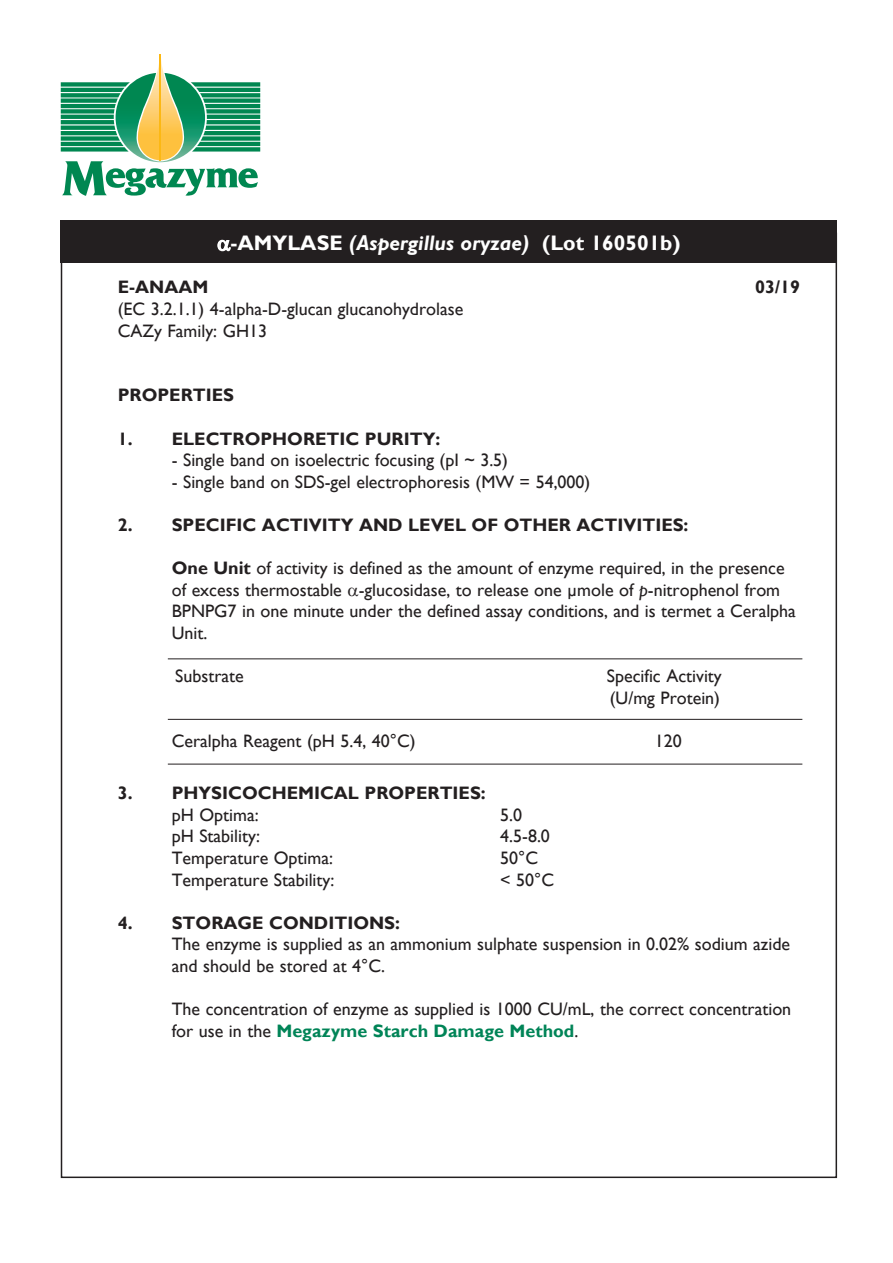
<style>
.page{position:relative;width:893px;height:1263px;background:#fff}
.page>*{position:absolute;margin:0;border:0;box-sizing:border-box;transform-origin:0 0}
.t1{font:700 21px "Gill Sans";color:#fff}
.t2{font:18px/21.6px "Gill Sans";color:#231f20}
.t3{font:700 18px "Gill Sans";color:#231f20}
.s1{font-style:italic}
.s2{font-weight:700}
.s3{font-weight:700;color:#008457}
</style>
<div class="page">
<div style="left:61px;top:221px;width:776px;height:42px;background:#231f20"></div>
<hr style="left:168px;top:658px;width:634px;height:1px;background:#231f20">
<hr style="left:168px;top:719px;width:634px;height:1px;background:#231f20">
<hr style="left:168px;top:764px;width:634px;height:1px;background:#231f20">
<svg style="left:61px;top:54px;width:199px;height:142px"></svg>
<hr style="left:160px;top:54px;width:1px;height:106px;background:#fcb814">
<svg style="left:217px;top:239px;width:14px;height:13px"></svg>
<p class="t1" style="left:230px;top:230px;width:452px">-AMYLASE <span class="s1">(Aspergillus oryzae)</span> (Lot 160501b)</p>
<p class="t3" style="left:118px;top:276px;width:92px">E-ANAAM</p>
<p class="t3" style="left:755px;top:276px;width:46px">03/19</p>
<p class="t2" style="left:118px;top:298px;width:347px">(EC 3.2.1.1) 4-alpha-D-glucan glucanohydrolase</p>
<p class="t2" style="left:118px;top:320px;width:151px">CAZy Family: GH13</p>
<p class="t3" style="left:118px;top:384px;width:118px">PROPERTIES</p>
<p class="t3" style="left:118px;top:428px;width:324px">1. ELECTROPHORETIC PURITY:</p>
<p class="t2" style="left:172px;top:450px;width:338px">- Single band on isoelectric focusing (pI ~ 3.5)</p>
<p class="t2" style="left:172px;top:471px;width:420px">- Single band on SDS-gel electrophoresis (MW = 54,000)</p>
<p class="t3" style="left:118px;top:514px;width:572px">2. SPECIFIC ACTIVITY AND LEVEL OF OTHER ACTIVITIES:</p>
<p class="t2" style="left:172px;top:558px;width:626px"><span class="s2">One Unit</span> of activity is defined as the amount of enzyme required, in the presence of excess thermostable -glucosidase, to release one µmole of <span class="s1">p</span>-nitrophenol from BPNPG7 in one minute under the defined assay conditions, and is termet a Ceralpha Unit.</p>
<p class="t2" style="left:175px;top:666px;width:70px">Substrate</p>
<p class="t2" style="left:607px;top:666px;width:117px">Specific Activity</p>
<p class="t2" style="left:610px;top:687px;width:112px">(U/mg Protein)</p>
<p class="t2" style="left:172px;top:730px;width:245px">Ceralpha Reagent (pH 5.4, 40°C)</p>
<p class="t2" style="left:655px;top:730px;width:28px">120</p>
<p class="t3" style="left:118px;top:782px;width:370px">3. PHYSICOCHEMICAL PROPERTIES:</p>
<p class="t2" style="left:172px;top:804px;width:88px">pH Optima:</p>
<p class="t2" style="left:500px;top:804px;width:23px">5.0</p>
<p class="t2" style="left:172px;top:826px;width:90px">pH Stability:</p>
<p class="t2" style="left:500px;top:826px;width:51px">4.5-8.0</p>
<p class="t2" style="left:172px;top:847px;width:163px">Temperature Optima:</p>
<p class="t2" style="left:500px;top:847px;width:39px">50°C</p>
<p class="t2" style="left:172px;top:869px;width:164px">Temperature Stability:</p>
<p class="t2" style="left:500px;top:869px;width:55px">&lt; 50°C</p>
<p class="t3" style="left:118px;top:912px;width:284px">4. STORAGE CONDITIONS:</p>
<p class="t2" style="left:172px;top:934px;width:620px">The enzyme is supplied as an ammonium sulphate suspension in 0.02% sodium azide and should be stored at 4°C.</p>
<p class="t2" style="left:172px;top:999px;width:621px">The concentration of enzyme as supplied is 1000 CU/mL, the correct concentration for use in the <span class="s3">Megazyme Starch Damage Method</span>.</p>
</div>
